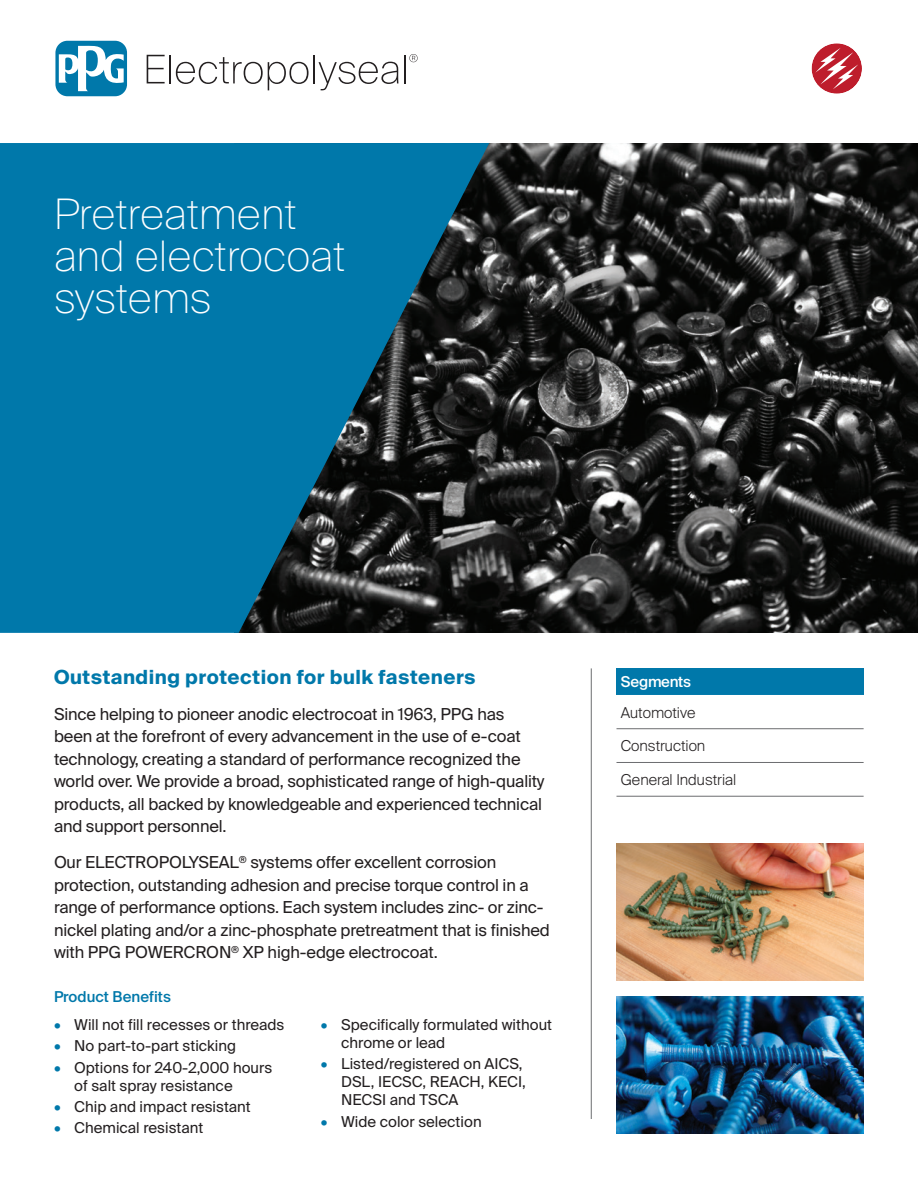
<style>
.page{position:relative;width:918px;height:1188px;background:#fff}
.page>*{position:absolute;margin:0;border:0;box-sizing:border-box;transform-origin:0 0}
.Product_Name{font:100 42px/42px "Suisse Intl";color:#fff}
.Intro_Header{font:700 19.5px "Suisse Intl";letter-spacing:.025em;color:#0078aa}
.Intro_Paragraph{font:16.5px/22.5px "Suisse Intl";letter-spacing:-.01em;color:#231f20}
.t1{font:15px/18px "Suisse Intl";color:#231f20}
.t2{font:300 15px "Suisse Intl";color:#231f20}
.Paragraph_Header{font:500 15px "Suisse Intl";color:#0078aa}
.Cell_Header_Left{font:500 15px "Suisse Intl";letter-spacing:-.02em;color:#fff}
.s1{color:#0078aa}
</style>
<div class="page">
<img style="left:489px;top:143px;width:429px;height:490px">
<hr style="left:591px;top:668px;width:1px;height:451px;background:#6c6d70">
<svg style="left:0;top:143px;width:489px;height:490px;background:#0b6489"></svg>
<svg style="left:811px;top:43px;width:51px;height:51px"></svg>
<svg style="left:53px;top:38px;width:77px;height:61px"></svg>
<div style="left:55px;top:41px;width:72px;height:55px;background:#0078aa;border-radius:12px"></div>
<svg style="left:59px;top:45px;width:65px;height:46px"></svg>
<svg style="left:147px;top:55px;width:18px;height:28px"></svg>
<hr style="left:169px;top:55px;width:2px;height:28px;background:#231f20">
<svg style="left:176px;top:55px;width:222px;height:35px"></svg>
<hr style="left:404px;top:55px;width:2px;height:28px;background:#231f20">
<svg style="left:409px;top:54px;width:9px;height:8px"></svg>
<div style="left:616px;top:668px;width:248px;height:27px;background:#0078aa"></div>
<svg style="left:616px;top:729px;width:248px;height:67px"></svg>
<hr style="left:616px;top:728px;width:248px;height:1px;background:#6c6d70">
<hr style="left:616px;top:762px;width:248px;height:1px;background:#6c6d70">
<hr style="left:616px;top:796px;width:248px;height:1px;background:#6c6d70">
<img style="left:616px;top:997px;width:248px;height:137px">
<img style="left:616px;top:843px;width:248px;height:137px">
<p class="Product_Name" style="left:54px;top:193px;width:293px">Pretreatment and electrocoat systems</p>
<p class="Intro_Header" style="left:54px;top:665px;width:423px">Outstanding protection for bulk fasteners</p>
<p class="Intro_Paragraph" style="left:54px;top:703px;width:492px">Since helping to pioneer anodic electrocoat in 1963, PPG has been at the forefront of every advancement in the use of e-coat technology, creating a standard of performance recognized the world over. We provide a broad, sophisticated range of high-quality products, all backed by knowledgeable and experienced technical and support personnel.</p>
<p class="Intro_Paragraph" style="left:54px;top:851px;width:497px">Our ELECTROPOLYSEAL<sup>®</sup> systems offer excellent corrosion protection, outstanding adhesion and precise torque control in a range of performance options. Each system includes zinc- or zinc&shy;nickel plating and/or a zinc-phosphate pretreatment that is finished with PPG POWERCRON<sup>®</sup> XP high-edge electrocoat.</p>
<p class="Paragraph_Header" style="left:54px;top:988px;width:118px">Product Benefits</p>
<p class="t1" style="left:54px;top:1016px;width:232px"><span class="s1">•</span> Will not fill recesses or threads</p>
<p class="t1" style="left:54px;top:1037px;width:183px"><span class="s1">•</span> No part-to-part sticking</p>
<p class="t1" style="left:74px;top:1058px;width:200px;text-indent:-20px"><span class="s1">•</span> Options for 240-2,000 hours of salt spray resistance</p>
<p class="t1" style="left:54px;top:1098px;width:198px"><span class="s1">•</span> Chip and impact resistant</p>
<p class="t1" style="left:54px;top:1119px;width:151px"><span class="s1">•</span> Chemical resistant</p>
<p class="t1" style="left:341px;top:1016px;width:212px;text-indent:-20px"><span class="s1">•</span> Specifically formulated without chrome or lead</p>
<p class="t1" style="left:341px;top:1055px;width:186px;text-indent:-20px"><span class="s1">•</span> Listed/registered on AICS,<br>DSL, IECSC, REACH, KECI,<br>NECSI and TSCA</p>
<p class="t1" style="left:321px;top:1112px;width:162px"><span class="s1">•</span> Wide color selection</p>
<p class="Cell_Header_Left" style="left:621px;top:673px;width:72px">Segments</p>
<p class="t2" style="left:621px;top:704px;width:76px">Automotive</p>
<p class="t2" style="left:621px;top:737px;width:86px">Construction</p>
<p class="t2" style="left:621px;top:771px;width:117px">General Industrial</p>
</div>
